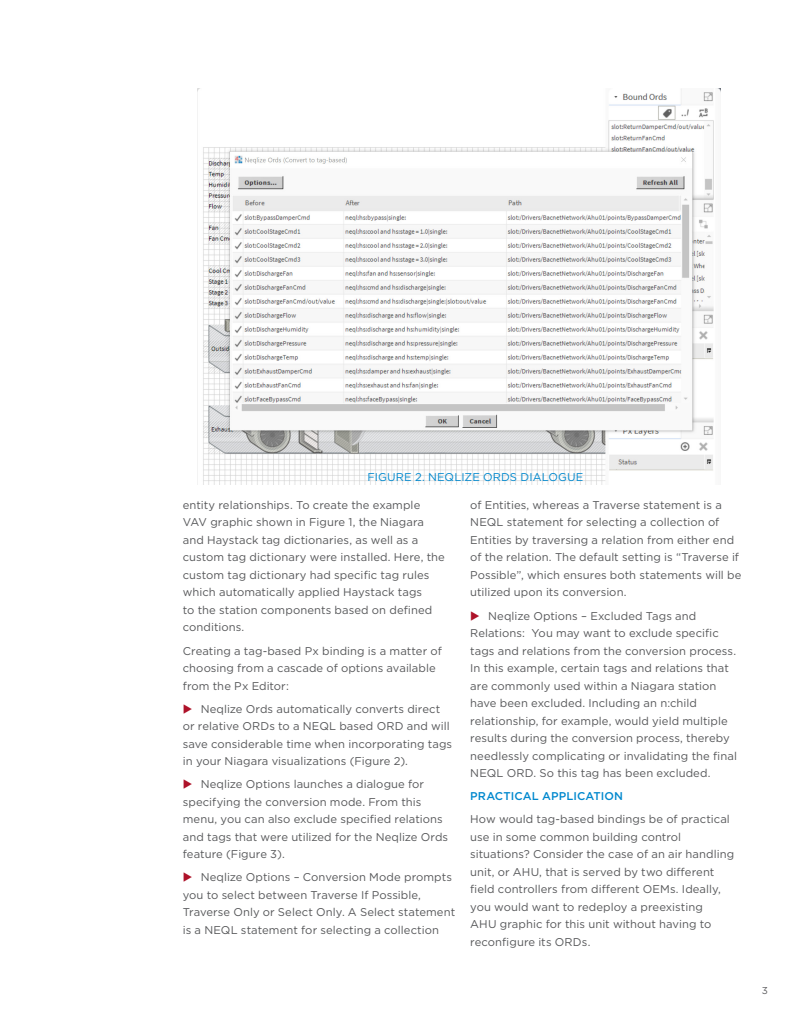
<style>
.page{position:relative;width:810px;height:1035px;background:#fff}
.page>*{position:absolute;margin:0;border:0;box-sizing:border-box;transform-origin:0 0}
.t1{font:11.25px/17.5px "Gotham";letter-spacing:.005em;color:#57585a}
.t2{font:11.25px "Gotham";letter-spacing:.01em;color:#0088ce}
.t3{font:500 11.25px "Gotham";letter-spacing:.01em;color:#0088ce}
.t4{font:10px "Gotham";color:#5f5f62}
</style>
<div class="page">
<img style="left:198px;top:89px;width:522px;height:395px">
<p class="t2" style="left:367px;top:470px;width:218px">FIGURE 2. NEQLIZE ORDS DIALOGUE</p>
<p class="t1" style="left:183px;top:496px;width:264px">entity relationships. To create the example VAV graphic shown in Figure 1, the Niagara and Haystack tag dictionaries, as well as a custom tag dictionary were installed. Here, the custom tag dictionary had specific tag rules which automatically applied Haystack tags<br>to the station components based on defined conditions.</p>
<p class="t1" style="left:183px;top:642px;width:261px">Creating a tag-based Px binding is a matter of choosing from a cascade of options available from the Px Editor:</p>
<p class="t1" style="left:183px;top:700px;width:271px;text-indent:18px">Neqlize Ords automatically converts direct or relative ORDs to a NEQL based ORD and will save considerable time when incorporating tags in your Niagara visualizations (Figure 2).</p>
<p class="t1" style="left:183px;top:775px;width:267px;text-indent:18px">Neqlize Options launches a dialogue for specifying the conversion mode. From this menu, you can also exclude specified relations and tags that were utilized for the Neqlize Ords feature (Figure 3).</p>
<p class="t1" style="left:183px;top:869px;width:274px;text-indent:18px">Neqlize Options – Conversion Mode prompts you to select between Traverse If Possible, Traverse Only or Select Only. A Select statement is a NEQL statement for selecting a collection</p>
<p class="t1" style="left:470px;top:496px;width:273px">of Entities, whereas a Traverse statement is a NEQL statement for selecting a collection of Entities by traversing a relation from either end of the relation. The default setting is “Traverse if Possible”, which ensures both statements will be utilized upon its conversion.</p>
<p class="t1" style="left:470px;top:607px;width:268px;text-indent:18px">Neqlize Options – Excluded Tags and Relations: You may want to exclude specific tags and relations from the conversion process.<br>In this example, certain tags and relations that are commonly used within a Niagara station have been excluded. Including an n:child relationship, for example, would yield multiple results during the conversion process, thereby needlessly complicating or invalidating the final NEQL ORD. So this tag has been excluded.</p>
<p class="t3" style="left:470px;top:789px;width:154px">PRACTICAL APPLICATION</p>
<p class="t1" style="left:470px;top:810px;width:266px">How would tag-based bindings be of practical use in some common building control situations? Consider the case of an air handling unit, or AHU, that is served by two different field controllers from different OEMs. Ideally, you would want to redeploy a preexisting<br>AHU graphic for this unit without having to reconfigure its ORDs.</p>
<p class="t4" style="left:762px;top:984px;width:8px">3</p>
</div>
